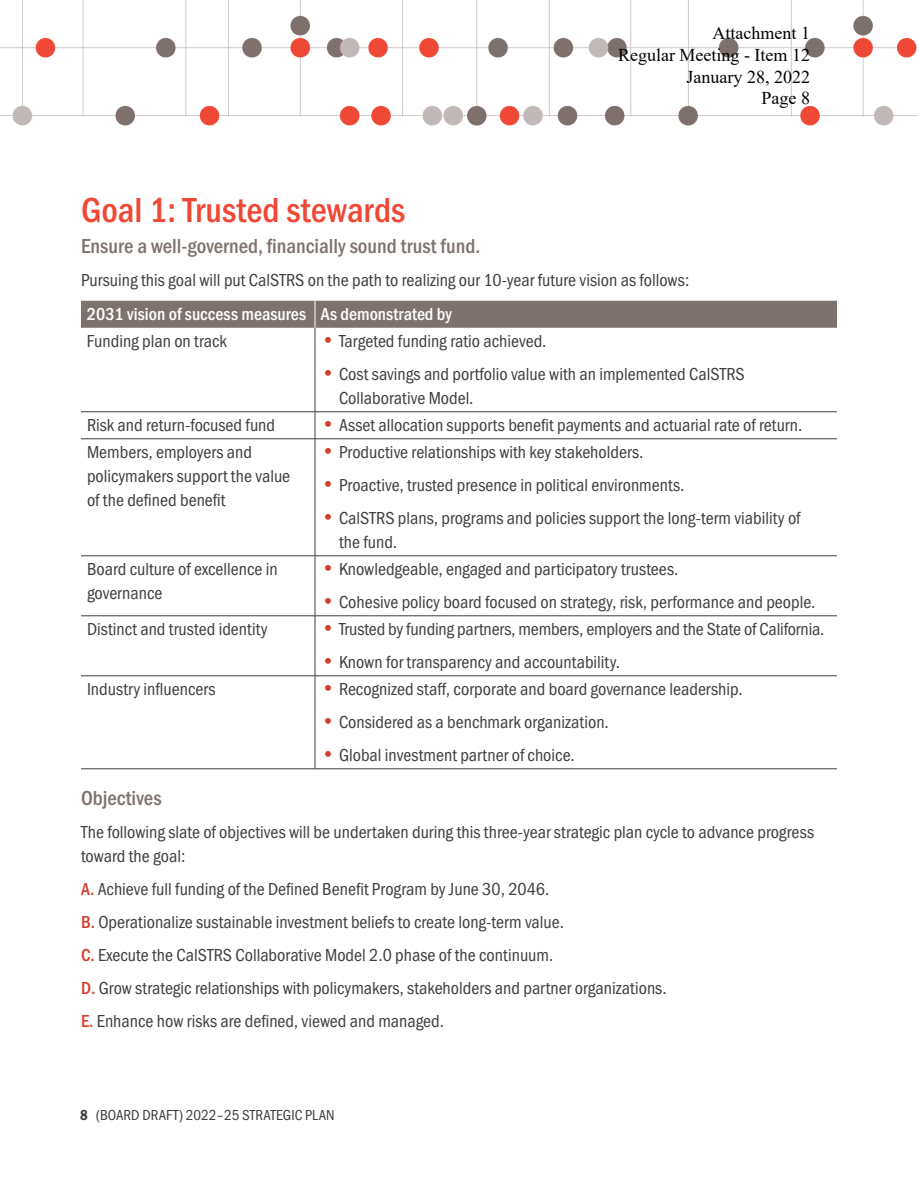
<style>
.page{position:relative;width:918px;height:1188px;background:#fff}
.page>*{position:absolute;margin:0;border:0;box-sizing:border-box;transform-origin:0 0}
.H2-header{font:500 36px "Franklin Gothic URW Cond";color:#ef4835}
.H3-Subhed_14_pt_GRAY{font:500 21px "Franklin Gothic URW Cond";color:#7d726d}
.Paragraph_Bullet_-_R{font:18px/24px "Franklin Gothic URW Cond";color:#3e3e3f}
.Paragraph{font:18px/24px "Franklin Gothic URW Cond";color:#3e3e3f}
.Paragraph_bold_leadi{font:18px "Franklin Gothic URW Cond";color:#3e3e3f}
.t1{font:18px/21.6px "Times New Roman";color:#000;text-align:right}
.Paragraph_-_bold{font:500 18px "Franklin Gothic URW Cond";color:#fff}
.t2{font:15px "Franklin Gothic URW Cond";color:#3e3e3f}
.s1{font-family:"Franklin Gothic URW Con Dem";font-size:21px;color:#d53f2e}
.s2{font-weight:500;color:#d53f2e}
.s3{font-family:"Franklin Gothic URW Con Dem"}
</style>
<div class="page">
<img style="left:0;top:0;width:918px;height:126px">
<hr style="left:81px;top:412px;width:234px;height:1px;background:#3e3e3f">
<hr style="left:315px;top:412px;width:522px;height:1px;background:#3e3e3f">
<hr style="left:81px;top:439px;width:234px;height:1px;background:#3e3e3f">
<hr style="left:315px;top:439px;width:522px;height:1px;background:#3e3e3f">
<hr style="left:81px;top:556px;width:234px;height:1px;background:#3e3e3f">
<hr style="left:315px;top:556px;width:522px;height:1px;background:#3e3e3f">
<hr style="left:81px;top:616px;width:234px;height:1px;background:#3e3e3f">
<hr style="left:315px;top:616px;width:522px;height:1px;background:#3e3e3f">
<hr style="left:81px;top:676px;width:234px;height:1px;background:#3e3e3f">
<hr style="left:315px;top:676px;width:522px;height:1px;background:#3e3e3f">
<hr style="left:315px;top:328px;width:1px;height:84px;background:#3e3e3f">
<svg style="left:315px;top:412px;width:1px;height:27px"></svg>
<hr style="left:315px;top:439px;width:1px;height:117px;background:#3e3e3f">
<hr style="left:315px;top:556px;width:1px;height:60px;background:#3e3e3f">
<hr style="left:315px;top:616px;width:1px;height:60px;background:#3e3e3f">
<hr style="left:315px;top:676px;width:1px;height:93px;background:#3e3e3f">
<hr style="left:81px;top:769px;width:234px;height:1px;background:#3e3e3f">
<hr style="left:315px;top:769px;width:522px;height:1px;background:#3e3e3f">
<div style="left:81px;top:301px;width:756px;height:27px;background:#7d726d"></div>
<p class="t1" style="left:618px;top:22px;width:193px">Attachment 1<br>Regular Meeting - Item 12<br>January 28, 2022<br>Page 8</p>
<h2 class="H2-header" style="left:81px;top:184px;width:326px">Goal 1: Trusted stewards</h2>
<h3 class="H3-Subhed_14_pt_GRAY" style="left:81px;top:231px;width:401px">Ensure a well-governed, financially sound trust fund.</h3>
<p class="Paragraph" style="left:81px;top:267px;width:610px">Pursuing this goal will put CalSTRS on the path to realizing our 10-year future vision as follows:</p>
<p class="Paragraph_-_bold" style="left:87px;top:301px;width:221px">2031 vision of success measures</p>
<p class="Paragraph_-_bold" style="left:321px;top:301px;width:132px">As demonstrated by</p>
<p class="Paragraph" style="left:87px;top:328px;width:141px">Funding plan on track</p>
<p class="Paragraph_Bullet_-_R" style="left:321px;top:328px;width:227px"><span class="s1">•</span> Targeted funding ratio achieved.</p>
<p class="Paragraph_Bullet_-_R" style="left:339px;top:361px;width:407px;text-indent:-18px"><span class="s1">•</span> Cost savings and portfolio value with an implemented CalSTRS<br>Collaborative Model.</p>
<p class="Paragraph" style="left:87px;top:412px;width:190px">Risk and return-focused fund</p>
<p class="Paragraph_Bullet_-_R" style="left:321px;top:412px;width:483px"><span class="s1">•</span> Asset allocation supports benefit payments and actuarial rate of return.</p>
<p class="Paragraph" style="left:87px;top:439px;width:205px">Members, employers and policymakers support the value of the defined benefit</p>
<p class="Paragraph_Bullet_-_R" style="left:321px;top:439px;width:324px"><span class="s1">•</span> Productive relationships with key stakeholders.</p>
<p class="Paragraph_Bullet_-_R" style="left:321px;top:472px;width:365px"><span class="s1">•</span> Proactive, trusted presence in political environments.</p>
<p class="Paragraph_Bullet_-_R" style="left:339px;top:505px;width:463px;text-indent:-18px"><span class="s1">•</span> CalSTRS plans, programs and policies support the long-term viability of the fund.</p>
<p class="Paragraph" style="left:87px;top:556px;width:192px">Board culture of excellence in governance</p>
<p class="Paragraph_Bullet_-_R" style="left:321px;top:556px;width:359px"><span class="s1">•</span> Knowledgeable, engaged and participatory trustees.</p>
<p class="Paragraph_Bullet_-_R" style="left:321px;top:589px;width:496px"><span class="s1">•</span> Cohesive policy board focused on strategy, risk, performance and people.</p>
<p class="Paragraph" style="left:87px;top:616px;width:182px">Distinct and trusted identity</p>
<p class="Paragraph_Bullet_-_R" style="left:321px;top:616px;width:505px"><span class="s1">•</span> Trusted by funding partners, members, employers and the State of California.</p>
<p class="Paragraph_Bullet_-_R" style="left:321px;top:649px;width:301px"><span class="s1">•</span> Known for transparency and accountability.</p>
<p class="Paragraph" style="left:87px;top:676px;width:130px">Industry influencers</p>
<p class="Paragraph_Bullet_-_R" style="left:321px;top:676px;width:423px"><span class="s1">•</span> Recognized staff, corporate and board governance leadership.</p>
<p class="Paragraph_Bullet_-_R" style="left:321px;top:709px;width:289px"><span class="s1">•</span> Considered as a benchmark organization.</p>
<p class="Paragraph_Bullet_-_R" style="left:321px;top:742px;width:255px"><span class="s1">•</span> Global investment partner of choice.</p>
<h3 class="H3-Subhed_14_pt_GRAY" style="left:81px;top:783px;width:82px">Objectives</h3>
<p class="Paragraph" style="left:81px;top:819px;width:735px">The following slate of objectives will be undertaken during this three-year strategic plan cycle to advance progress toward the goal:</p>
<p class="Paragraph_bold_leadi" style="left:81px;top:876px;width:470px"><span class="s2">A.</span> Achieve full funding of the Defined Benefit Program by June 30, 2046.</p>
<p class="Paragraph_bold_leadi" style="left:81px;top:909px;width:485px"><span class="s2">B.</span> Operationalize sustainable investment beliefs to create long-term value.</p>
<p class="Paragraph_bold_leadi" style="left:81px;top:942px;width:474px"><span class="s2">C.</span> Execute the CalSTRS Collaborative Model 2.0 phase of the continuum.</p>
<p class="Paragraph_bold_leadi" style="left:81px;top:975px;width:587px"><span class="s2">D.</span> Grow strategic relationships with policymakers, stakeholders and partner organizations.</p>
<p class="Paragraph_bold_leadi" style="left:81px;top:1008px;width:365px"><span class="s2">E.</span> Enhance how risks are defined, viewed and managed.</p>
<p class="t2" style="left:80px;top:1105px;width:256px"><span class="s3">8</span> (BOARD DRAFT) 2022–25 STRATEGIC PLAN</p>
</div>
